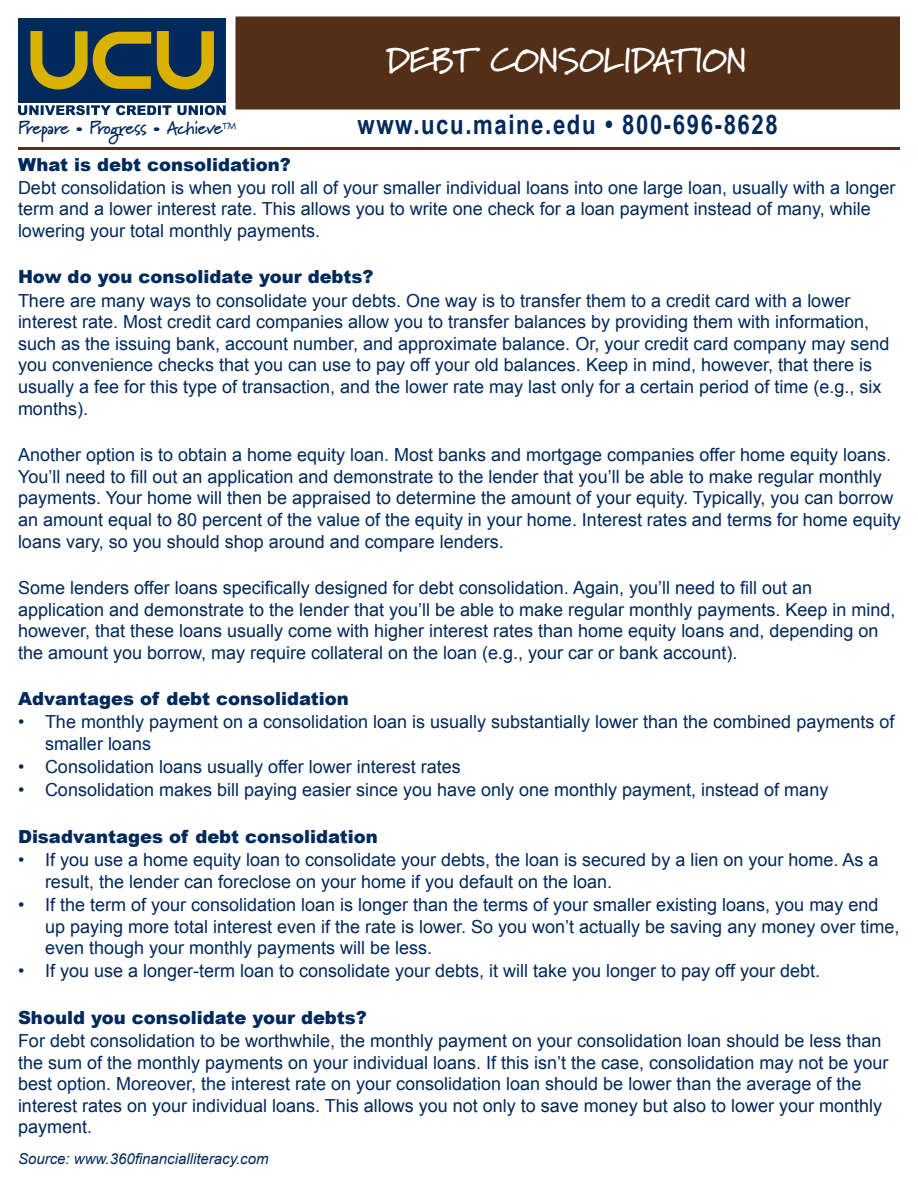
<style>
.page{position:relative;width:918px;height:1188px;background:#fff}
.page>*{position:absolute;margin:0;border:0;box-sizing:border-box;transform-origin:0 0}
.intro{font:700 34.5px "Marydale";letter-spacing:-.01em;color:#fff}
.t1{font:700 27px "Arial Narrow";letter-spacing:.06em;color:#00295c}
.t2{font:700 18.6px "Marydale";letter-spacing:-.05em;color:#00295c}
.t3{font:18px/21.6px "Arial";color:#00295c}
.t4{font:900 18px "Arial";color:#00295c}
.t5{font:italic 15px "Arial";color:#00295c}
</style>
<div class="page">
<div style="left:19px;top:18px;width:207px;height:84px;background:#00295c"></div>
<svg style="left:157px;top:31px;width:57px;height:58px"></svg>
<svg style="left:30px;top:31px;width:121px;height:58px"></svg>
<svg style="left:18px;top:105px;width:208px;height:10px"></svg>
<div style="left:236px;top:16px;width:664px;height:93px;background:#532f18;border:2px solid #532f18"></div>
<hr style="left:18px;top:147px;width:882px;height:3px;background:#532f18">
<p class="intro" style="left:387px;top:40px;width:362px">debt consolidation</p>
<p class="t2" style="left:18px;top:116px;width:220px">Prepare • Progress • Achieve<sup>TM</sup></p>
<p class="t1" style="left:358px;top:104px;width:422px">www.ucu.maine.edu • 800-696-8628</p>
<p class="t4" style="left:18px;top:151px;width:274px">What is debt consolidation?</p>
<p class="t3" style="left:18px;top:177px;width:879px">Debt consolidation is when you roll all of your smaller individual loans into one large loan, usually with a longer term and a lower interest rate. This allows you to write one check for a loan payment instead of many, while lowering your total monthly payments.</p>
<p class="t4" style="left:18px;top:264px;width:357px">How do you consolidate your debts?</p>
<p class="t3" style="left:18px;top:290px;width:873px">There are many ways to consolidate your debts. One way is to transfer them to a credit card with a lower interest rate. Most credit card companies allow you to transfer balances by providing them with information, such as the issuing bank, account number, and approximate balance. Or, your credit card company may send you convenience checks that you can use to pay off your old balances. Keep in mind, however, that there is usually a fee for this type of transaction, and the lower rate may last only for a certain period of time (e.g., six months).</p>
<p class="t3" style="left:18px;top:444px;width:884px">Another option is to obtain a home equity loan. Most banks and mortgage companies offer home equity loans.<br>You’ll need to fill out an application and demonstrate to the lender that you’ll be able to make regular monthly payments. Your home will then be appraised to determine the amount of your equity. Typically, you can borrow an amount equal to 80 percent of the value of the equity in your home. Interest rates and terms for home equity loans vary, so you should shop around and compare lenders.</p>
<p class="t3" style="left:18px;top:577px;width:879px">Some lenders offer loans specifically designed for debt consolidation. Again, you’ll need to fill out an application and demonstrate to the lender that you’ll be able to make regular monthly payments. Keep in mind, however, that these loans usually come with higher interest rates than home equity loans and, depending on the amount you borrow, may require collateral on the loan (e.g., your car or bank account).</p>
<p class="t4" style="left:18px;top:686px;width:332px">Advantages of debt consolidation</p>
<p class="t3" style="left:45px;top:711px;width:851px;text-indent:-27px">• The monthly payment on a consolidation loan is usually substantially lower than the combined payments of smaller loans</p>
<p class="t3" style="left:18px;top:756px;width:444px">• Consolidation loans usually offer lower interest rates</p>
<p class="t3" style="left:18px;top:780px;width:812px">• Consolidation makes bill paying easier since you have only one monthly payment, instead of many</p>
<p class="t4" style="left:18px;top:823px;width:361px">Disadvantages of debt consolidation</p>
<p class="t3" style="left:45px;top:849px;width:835px;text-indent:-27px">• If you use a home equity loan to consolidate your debts, the loan is secured by a lien on your home. As a result, the lender can foreclose on your home if you default on the loan.</p>
<p class="t3" style="left:45px;top:894px;width:856px;text-indent:-27px">• If the term of your consolidation loan is longer than the terms of your smaller existing loans, you may end up paying more total interest even if the rate is lower. So you won’t actually be saving any money over time, even though your monthly payments will be less.</p>
<p class="t3" style="left:18px;top:960px;width:804px">• If you use a longer-term loan to consolidate your debts, it will take you longer to pay off your debt.</p>
<p class="t4" style="left:18px;top:1004px;width:350px">Should you consolidate your debts?</p>
<p class="t3" style="left:18px;top:1030px;width:872px">For debt consolidation to be worthwhile, the monthly payment on your consolidation loan should be less than the sum of the monthly payments on your individual loans. If this isn’t the case, consolidation may not be your best option. Moreover, the interest rate on your consolidation loan should be lower than the average of the interest rates on your individual loans. This allows you not only to save money but also to lower your monthly payment.</p>
<p class="t5" style="left:18px;top:1149px;width:252px">Source: www.360financialliteracy.com</p>
</div>
